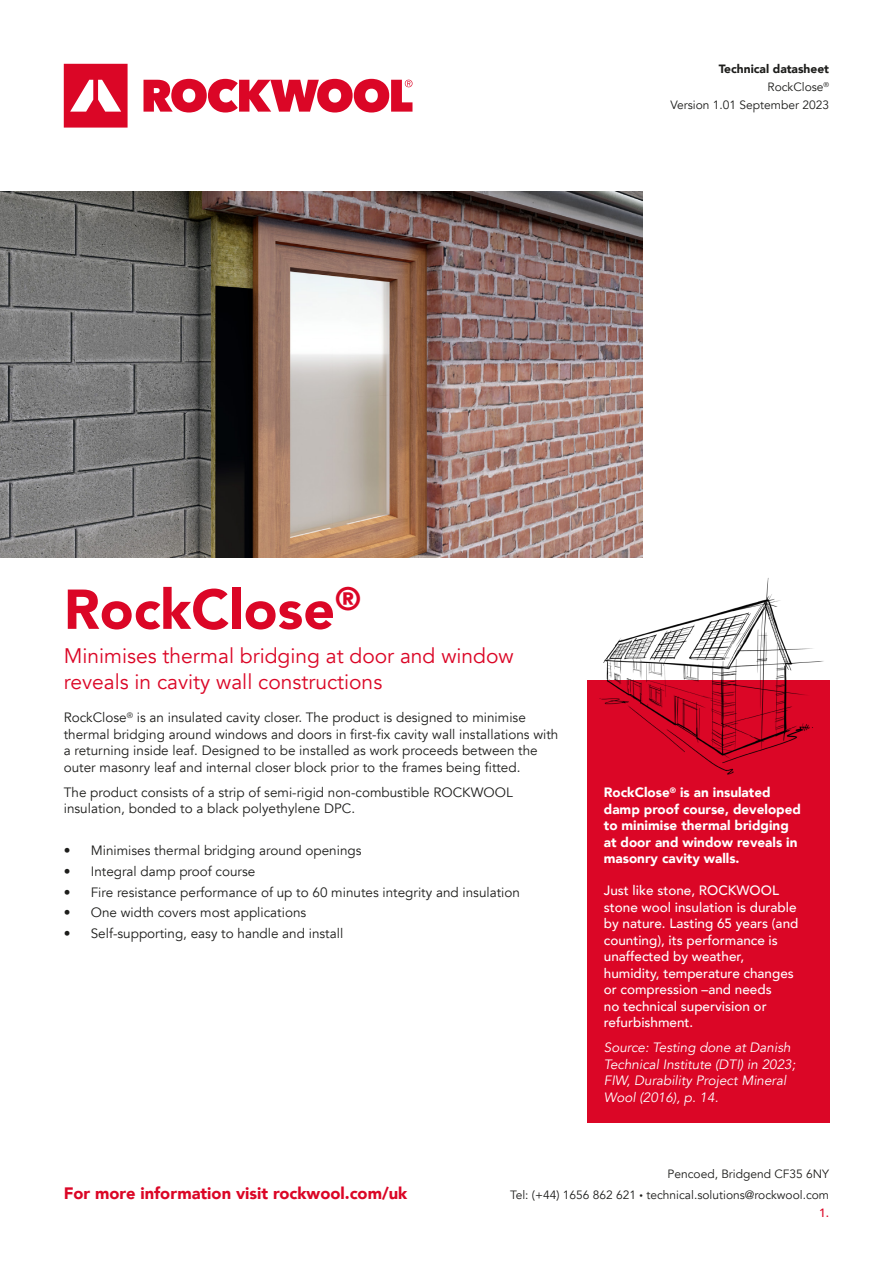
<style>
.page{position:relative;width:893px;height:1263px;background:#fff}
.page>*{position:absolute;margin:0;border:0;box-sizing:border-box;transform-origin:0 0}
.t1{font:900 55.5px "Avenir";color:#db0626}
.t2{font:21px/25.5px "Avenir";color:#db0626}
.t3{font:900 16.5px "Avenir";color:#db0626}
.t4{font:13.5px/16.5px "Avenir";color:#1d1d1b}
.t5{font:500 13.5px/16.5px "Avenir";color:#fff}
.t6{font:900 13.5px/16.5px "Avenir";color:#fff}
.t7{font:italic 13.5px/16.5px "Avenir";color:#fff}
.t8{font:12px/18px "Avenir";color:#1d1d1b;text-align:right}
.s1{font-weight:900}
.s2{font-size:7.05px}
.s3{font-weight:500;color:#db0626}
</style>
<div class="page">
<div style="left:587px;top:680px;width:242px;height:443px;background:#db0626"></div>
<svg style="left:64px;top:64px;width:64px;height:64px"></svg>
<svg style="left:144px;top:79px;width:268px;height:34px"></svg>
<img style="left:599px;top:578px;width:225px;height:197px">
<img style="left:0;top:191px;width:642px;height:366px">
<p class="t8" style="left:670px;top:60px;width:160px"><span class="s1">Technical datasheet<br></span>RockClose<sup>®<br></sup>Version 1.01 September 2023</p>
<h1 class="t1" style="left:64px;top:562px;width:299px">RockClose<sup>®</sup></h1>
<h2 class="t2" style="left:64px;top:643px;width:451px">Minimises thermal bridging at door and window reveals in cavity wall constructions</h2>
<p class="t4" style="left:64px;top:709px;width:496px">RockClose<sup>®</sup> is an insulated cavity closer. The product is designed to minimise thermal bridging around windows and doors in first-fix cavity wall installations with a returning inside leaf. Designed to be installed as work proceeds between the outer masonry leaf and internal closer block prior to the frames being fitted.</p>
<p class="t4" style="left:64px;top:784px;width:450px">The product consists of a strip of semi-rigid non-combustible ROCKWOOL insulation, bonded to a black polyethylene DPC.</p>
<p class="t4" style="left:64px;top:842px;width:299px">• Minimises thermal bridging around openings</p>
<p class="t4" style="left:64px;top:863px;width:193px">• Integral damp proof course</p>
<p class="t4" style="left:64px;top:884px;width:458px">• Fire resistance performance of up to 60 minutes integrity and insulation</p>
<p class="t4" style="left:64px;top:905px;width:244px">• One width covers most applications</p>
<p class="t4" style="left:64px;top:925px;width:281px">• Self-supporting, easy to handle and install</p>
<p class="t6" style="left:604px;top:784px;width:199px">RockClose<sup>®</sup> is an insulated damp proof course, developed to minimise thermal bridging at door and window reveals in masonry cavity walls.</p>
<p class="t5" style="left:604px;top:882px;width:196px">Just like stone, ROCKWOOL stone wool insulation is durable by nature. Lasting 65 years (and counting), its performance is unaffected by weather, humidity, temperature changes or compression –and needs<br>no technical supervision or refurbishment.</p>
<p class="t7" style="left:604px;top:1040px;width:193px">Source: Testing done at Danish<br>Technical Institute (DTI) in 2023;<br>FIW, Durability Project Mineral<br>Wool (2016), p. 14.</p>
<p class="t8" style="left:668px;top:1165px;width:163px">Pencoed, Bridgend CF35 6NY</p>
<p class="t3" style="left:64px;top:1179px;width:345px">For more information visit rockwool.com/uk</p>
<p class="t8" style="left:510px;top:1186px;width:320px">Tel: (+44) 1656 862 621 <span class="s2">•</span> technical.solutions@rockwool.com<br><span class="s3">1.</span></p>
</div>
